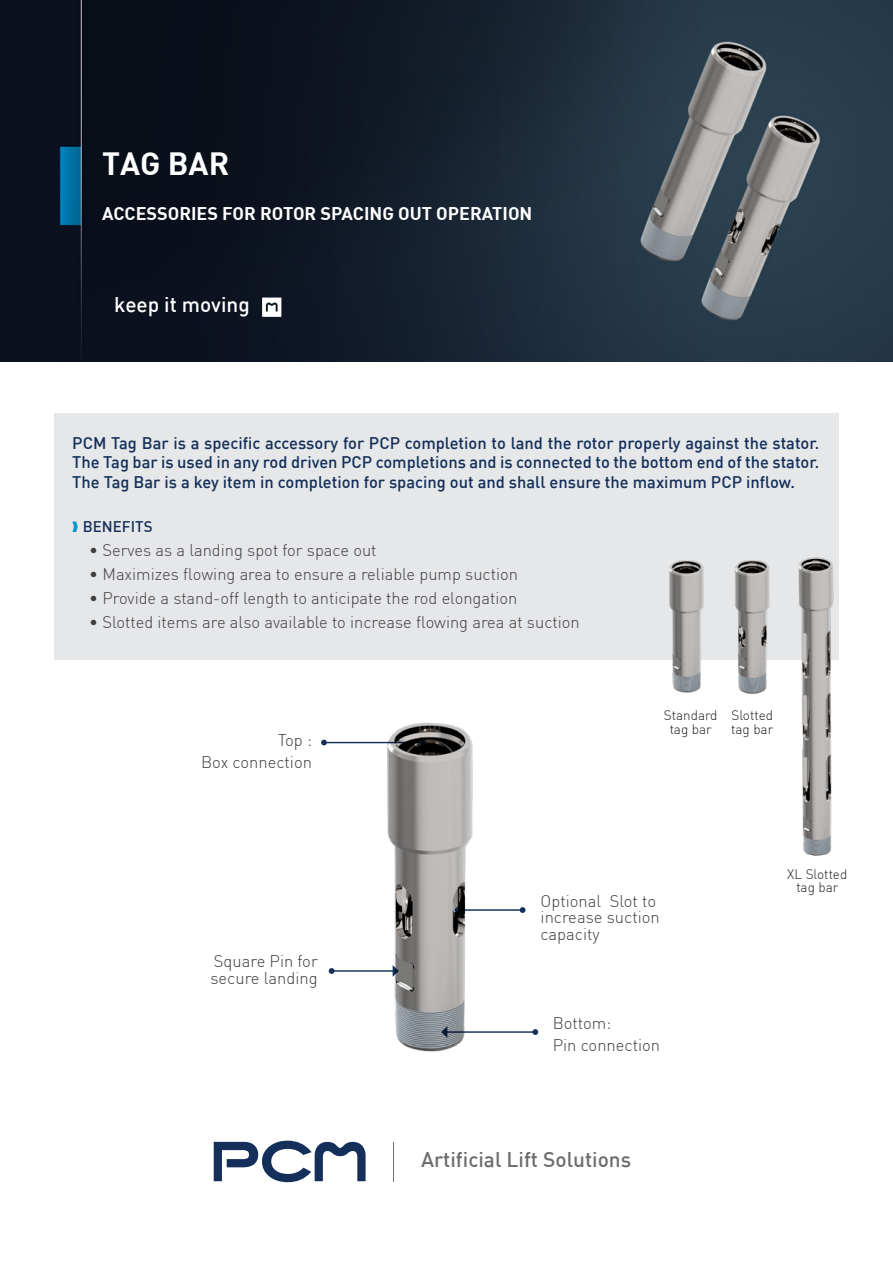
<style>
.page{position:relative;width:893px;height:1263px;background:#fff}
.page>*{position:absolute;margin:0;border:0;box-sizing:border-box;transform-origin:0 0}
.t1{font:31.5px "DIN Bold";color:#fff}
.t2{font:500 20.85px "DIN";color:#6c6d70}
.t3{font:500 20.85px "DIN";color:#fff}
.t4{font:700 18px "DIN";color:#fff}
.t5{font:300 16.65px/16.5px "DIN";color:#3e3e3f}
.t6{font:500 16.5px/19.8px "DIN";color:#132f5a;text-align:justify}
.t7{font:300 16.5px "DIN";color:#3e3e3f}
.t8{font:500 15.15px "DIN";color:#132f5a}
.t9{font:300 13.5px/13.5px "DIN";color:#231f20;text-align:center}
</style>
<div class="page">
<div style="left:54px;top:413px;width:785px;height:246px;background:#e6e7e9"></div>
<img style="left:0;top:0;width:893px;height:361px">
<svg style="left:262px;top:298px;width:19px;height:19px"></svg>
<svg style="left:214px;top:1140px;width:152px;height:42px"></svg>
<hr style="left:393px;top:1142px;width:1px;height:39px;background:#6c6d70">
<img style="left:357px;top:722px;width:116px;height:330px">
<hr style="left:324px;top:742px;width:97px;height:1px;background:#132f5a">
<svg style="left:321px;top:740px;width:6px;height:5px"></svg>
<svg style="left:421px;top:737px;width:6px;height:11px"></svg>
<hr style="left:332px;top:970px;width:61px;height:2px;background:#132f5a">
<svg style="left:329px;top:968px;width:5px;height:6px"></svg>
<svg style="left:393px;top:965px;width:6px;height:12px"></svg>
<hr style="left:459px;top:909px;width:64px;height:2px;background:#132f5a">
<svg style="left:520px;top:907px;width:5px;height:6px"></svg>
<svg style="left:454px;top:904px;width:6px;height:12px"></svg>
<hr style="left:447px;top:1031px;width:88px;height:2px;background:#132f5a">
<svg style="left:532px;top:1029px;width:6px;height:6px"></svg>
<svg style="left:441px;top:1026px;width:6px;height:12px"></svg>
<img style="left:789px;top:557px;width:50px;height:299px">
<img style="left:726px;top:560px;width:63px;height:135px">
<img style="left:644px;top:560px;width:82px;height:133px">
<p class="t1" style="left:102px;top:143px;width:129px">TAG BAR</p>
<p class="t4" style="left:102px;top:202px;width:432px">ACCESSORIES FOR ROTOR SPACING OUT OPERATION</p>
<p class="t3" style="left:114px;top:292px;width:137px">keep it moving</p>
<p class="t6" style="left:72px;top:432px;width:748px">PCM Tag Bar is a specific accessory for PCP completion to land the rotor properly against the stator.<br>The Tag bar is used in any rod driven PCP completions and is connected to the bottom end of the stator.<br>The Tag Bar is a key item in completion for spacing out and shall ensure the maximum PCP inflow.</p>
<p class="t8" style="left:83px;top:517px;width:71px">BENEFITS</p>
<p class="t7" style="left:89px;top:540px;width:289px">• Serves as a landing spot for space out</p>
<p class="t7" style="left:89px;top:564px;width:430px">• Maximizes flowing area to ensure a reliable pump suction</p>
<p class="t7" style="left:89px;top:588px;width:430px">• Provide a stand-off length to anticipate the rod elongation</p>
<p class="t7" style="left:89px;top:612px;width:492px">• Slotted items are also available to increase flowing area at suction</p>
<p class="t5" style="left:278px;top:731px;width:36px">Top :</p>
<p class="t5" style="left:201px;top:754px;width:112px">Box connection</p>
<p class="t5" style="left:210px;top:952px;width:109px">Square Pin for secure landing</p>
<p class="t9" style="left:664px;top:709px;width:55px">Standard tag bar</p>
<p class="t9" style="left:731px;top:709px;width:43px">Slotted</p>
<p class="t9" style="left:731px;top:722px;width:43px">tag bar</p>
<p class="t5" style="left:541px;top:892px;width:121px">Optional Slot to increase suction capacity</p>
<p class="t5" style="left:553px;top:1015px;width:60px">Bottom:</p>
<p class="t5" style="left:553px;top:1037px;width:109px">Pin connection</p>
<p class="t2" style="left:421px;top:1146px;width:212px">Artificial Lift Solutions</p>
<p class="t9" style="left:787px;top:867px;width:61px">XL Slotted tag bar</p>
</div>
